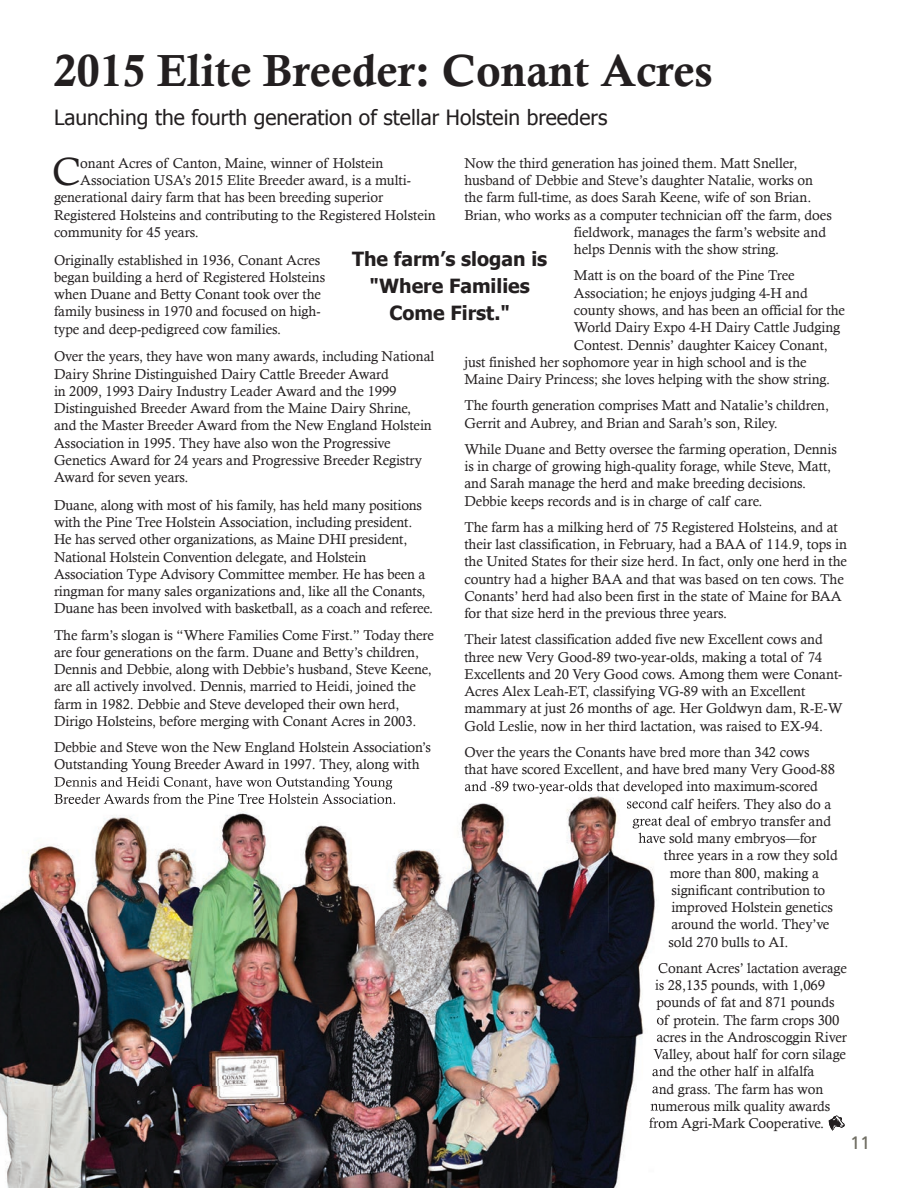
<style>
.page{position:relative;width:918px;height:1188px;background:#fff}
.page>*{position:absolute;margin:0;border:0;box-sizing:border-box;transform-origin:0 0}
.t1{font:45px "Calis MT Bol";color:#231f20}
.t2{font:39.3px "Calisto";color:#231f20}
.t3{font:21px "Tahoma";color:#231f20}
.t4{font:700 19.5px/27px "Tahoma";color:#231f20;text-align:center}
.t5{font:18px "Frutiger LT Std";color:#6f6d62}
.t6{font:14.25px/17.2px "Calisto";letter-spacing:-.005em;color:#231f20}
</style>
<div class="page">
<svg style="left:829px;top:1116px;width:16px;height:14px"></svg>
<img style="left:0;top:786px;width:609px;height:402px">
<img style="left:609px;top:799px;width:49px;height:389px">
<img style="left:54px;top:781px;width:338px;height:9px">
<img style="left:54px;top:794px;width:341px;height:10px">
<img style="left:465px;top:781px;width:194px;height:13px">
<img style="left:627px;top:799px;width:32px;height:12px">
<img style="left:633px;top:815px;width:26px;height:14px">
<img style="left:639px;top:833px;width:20px;height:13px">
<svg style="left:652px;top:962px;width:8px;height:114px"></svg>
<svg style="left:652px;top:1083px;width:7px;height:13px"></svg>
<img style="left:651px;top:1100px;width:8px;height:14px">
<svg style="left:649px;top:1118px;width:10px;height:13px"></svg>
<h1 class="t1" style="left:54px;top:45px;width:660px">2015 Elite Breeder: Conant Acres</h1>
<h3 class="t3" style="left:54px;top:103px;width:555px">Launching the fourth generation of stellar Holstein breeders</h3>
<h2 class="t2" style="left:52px;top:149px;width:30px">C</h2>
<p class="t6" style="left:80px;top:154px;width:305px">onant Acres of Canton, Maine, winner of Holstein</p>
<p class="t6" style="left:464px;top:154px;width:334px">Now the third generation has joined them. Matt Sneller,</p>
<p class="t6" style="left:464px;top:172px;width:350px">husband of Debbie and Steve’s daughter Natalie, works on</p>
<p class="t6" style="left:464px;top:189px;width:348px">the farm full-time, as does Sarah Keene, wife of son Brian.</p>
<p class="t6" style="left:464px;top:206px;width:369px">Brian, who works as a computer technician off the farm, does</p>
<p class="t6" style="left:574px;top:223px;width:254px">fieldwork, manages the farm’s website and</p>
<p class="t6" style="left:574px;top:241px;width:207px">helps Dennis with the show string.</p>
<p class="t6" style="left:574px;top:267px;width:222px">Matt is on the board of the Pine Tree</p>
<p class="t6" style="left:574px;top:284px;width:235px">Association; he enjoys judging 4-H and</p>
<p class="t6" style="left:574px;top:301px;width:273px">county shows, and has been an official for the</p>
<p class="t6" style="left:574px;top:319px;width:268px">World Dairy Expo 4-H Dairy Cattle Judging</p>
<p class="t6" style="left:574px;top:336px;width:255px">Contest. Dennis’ daughter Kaicey Conant,</p>
<p class="t6" style="left:464px;top:353px;width:344px">just finished her sophomore year in high school and is the</p>
<p class="t6" style="left:464px;top:370px;width:367px">Maine Dairy Princess; she loves helping with the show string.</p>
<p class="t6" style="left:464px;top:397px;width:366px">The fourth generation comprises Matt and Natalie’s children,<br>Gerrit and Aubrey, and Brian and Sarah’s son, Riley.</p>
<p class="t6" style="left:464px;top:440px;width:374px">While Duane and Betty oversee the farming operation, Dennis is in charge of growing high-quality forage, while Steve, Matt, and Sarah manage the herd and make breeding decisions.<br>Debbie keeps records and is in charge of calf care.</p>
<p class="t6" style="left:464px;top:518px;width:384px">The farm has a milking herd of 75 Registered Holsteins, and at their last classification, in February, had a BAA of 114.9, tops in the United States for their size herd. In fact, only one herd in the country had a higher BAA and that was based on ten cows. The Conants’ herd had also been first in the state of Maine for BAA for that size herd in the previous three years.</p>
<p class="t6" style="left:464px;top:631px;width:380px">Their latest classification added five new Excellent cows and three new Very Good-89 two-year-olds, making a total of 74<br>Excellents and 20 Very Good cows. Among them were Conant-Acres Alex Leah-ET, classifying VG-89 with an Excellent mammary at just 26 months of age. Her Goldwyn dam, R-E-W Gold Leslie, now in her third lactation, was raised to EX-94.</p>
<p class="t6" style="left:464px;top:743px;width:372px">Over the years the Conants have bred more than 342 cows that have scored Excellent, and have bred many Very Good-88</p>
<p class="t6" style="left:626px;top:795px;width:206px">second calf heifers. They also do a</p>
<p class="t6" style="left:632px;top:812px;width:200px">great deal of embryo transfer and</p>
<p class="t6" style="left:638px;top:829px;width:180px">have sold many embryos—for</p>
<p class="t6" style="left:664px;top:847px;width:175px">three years in a row they sold</p>
<p class="t6" style="left:670px;top:864px;width:151px">more than 800, making a</p>
<p class="t6" style="left:671px;top:881px;width:155px">significant contribution to</p>
<p class="t6" style="left:671px;top:899px;width:163px">improved Holstein genetics</p>
<p class="t6" style="left:671px;top:916px;width:160px">around the world. They’ve</p>
<p class="t6" style="left:668px;top:933px;width:122px">sold 270 bulls to AI.</p>
<p class="t6" style="left:658px;top:959px;width:191px">Conant Acres’ lactation average</p>
<p class="t6" style="left:655px;top:977px;width:172px">is 28,135 pounds, with 1,069</p>
<p class="t6" style="left:656px;top:994px;width:180px">pounds of fat and 871 pounds</p>
<p class="t6" style="left:656px;top:1011px;width:184px">of protein. The farm crops 300</p>
<p class="t6" style="left:656px;top:1028px;width:192px">acres in the Androscoggin River</p>
<p class="t6" style="left:653px;top:1046px;width:194px">Valley, about half for corn silage</p>
<p class="t6" style="left:652px;top:1063px;width:164px">and the other half in alfalfa</p>
<p class="t6" style="left:652px;top:1080px;width:173px">and grass. The farm has won</p>
<p class="t6" style="left:650px;top:1097px;width:182px">numerous milk quality awards</p>
<p class="t6" style="left:649px;top:1115px;width:177px">from Agri-Mark Cooperative.</p>
<p class="t6" style="left:80px;top:171px;width:332px">Association USA’s 2015 Elite Breeder award, is a multi-</p>
<p class="t6" style="left:54px;top:189px;width:331px">generational dairy farm that has been breeding superior</p>
<p class="t6" style="left:54px;top:206px;width:383px">Registered Holsteins and contributing to the Registered Holstein</p>
<p class="t6" style="left:54px;top:223px;width:146px">community for 45 years.</p>
<p class="t6" style="left:54px;top:251px;width:273px">Originally established in 1936, Conant Acres began building a herd of Registered Holsteins when Duane and Betty Conant took over the family business in 1970 and focused on high&shy;type and deep-pedigreed cow families.</p>
<p class="t6" style="left:54px;top:348px;width:382px">Over the years, they have won many awards, including National Dairy Shrine Distinguished Dairy Cattle Breeder Award<br>in 2009, 1993 Dairy Industry Leader Award and the 1999<br>Distinguished Breeder Award from the Maine Dairy Shrine, and the Master Breeder Award from the New England Holstein Association in 1995. They have also won the Progressive Genetics Award for 24 years and Progressive Breeder Registry Award for seven years.</p>
<p class="t6" style="left:54px;top:496px;width:381px">Duane, along with most of his family, has held many positions with the Pine Tree Holstein Association, including president.<br>He has served other organizations, as Maine DHI president, National Holstein Convention delegate, and Holstein Association Type Advisory Committee member. He has been a ringman for many sales organizations and, like all the Conants, Duane has been involved with basketball, as a coach and referee.</p>
<p class="t6" style="left:54px;top:626px;width:382px">The farm’s slogan is “Where Families Come First.” Today there are four generations on the farm. Duane and Betty’s children, Dennis and Debbie, along with Debbie’s husband, Steve Keene, are all actively involved. Dennis, married to Heidi, joined the farm in 1982. Debbie and Steve developed their own herd, Dirigo Holsteins, before merging with Conant Acres in 2003.</p>
<p class="t6" style="left:54px;top:739px;width:378px">Debbie and Steve won the New England Holstein Association’s<br>Outstanding Young Breeder Award in 1997. They, along with<br>Dennis and Heidi Conant, have won Outstanding Young</p>
<h3 class="t4" style="left:352px;top:244px;width:197px">The farm’s slogan is "Where Families<br>Come First."</h3>
<p class="t5" style="left:850px;top:1132px;width:22px">11</p>
</div>
